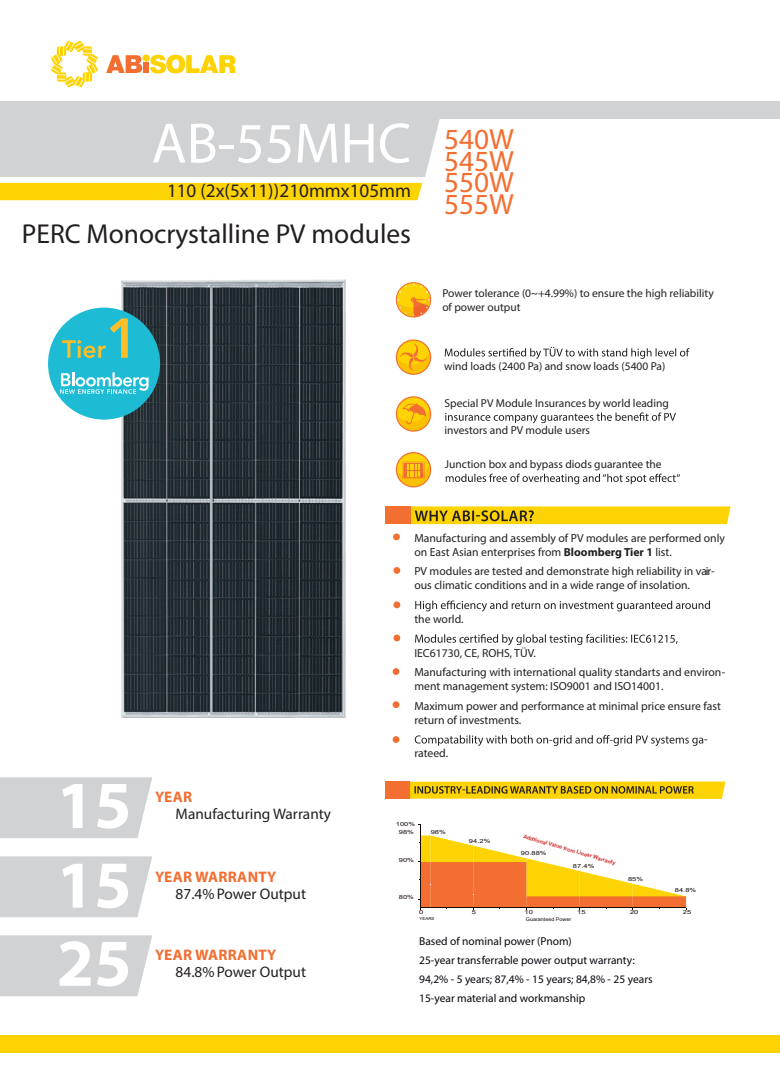
<style>
.page{position:relative;width:780px;height:1088px;background:#fff}
.page>*{position:absolute;margin:0;border:0;box-sizing:border-box;transform-origin:0 0}
.t1{font:700 67.5px/78.9px "Myriad Pro";color:#fff;text-align:justify}
.t2{font:57.38px "Myriad Pro";color:#fff}
.t3{font:29.25px/21.6px "Myriad Pro";color:#f36e31;text-align:justify}
.t4{font:27.5px "Myriad Pro";color:#231f20}
.t5{font:19.12px "Myriad Pro";color:#231f20}
.t6{font:15.25px "Myriad Pro";color:#231f20}
.t7{font:700 15.25px "Myriad Pro";letter-spacing:.02em;color:#f36e31}
.t8{font:13px "Myriad Pro";color:#231f20}
.t9{font:11.88px "Myriad Pro";color:#231f20}
.t10{font:11.75px/14px "Myriad Pro";color:#231f20}
.t11{font:11.5px/13.8px "Myriad Pro";color:#231f20}
.t12{font:11.5px/19.1px "Myriad Pro";color:#07090e}
.t13{font:5.62px/8.6px "Arial";color:#170b0c;text-align:center;scale:1.35 1}
.t14{font:700 5.38px "Arial";color:#cd2b29}
.t15{font:5px "Arial";color:#170b0c;scale:1.09 1}
.t16{font:4.12px "Arial";color:#170b0c;scale:1.09 1}
.s1{font-weight:700}
</style>
<div class="page">
<div style="left:384px;top:781px;width:25px;height:18px;background:#f36e31"></div>
<svg style="left:409px;top:781px;width:316px;height:18px;background:#dcb915"></svg>
<svg style="left:418px;top:835px;width:268px;height:75px"></svg>
<hr style="left:420px;top:824px;width:1px;height:84px;background:#170b0c">
<hr style="left:420px;top:908px;width:266px;height:1px;background:#170b0c">
<div style="left:0;top:1035px;width:780px;height:17px;background:#fed304"></div>
<svg style="left:51px;top:41px;width:47px;height:46px"></svg>
<svg style="left:106px;top:55px;width:36px;height:18px"></svg>
<div style="left:143px;top:63px;width:6px;height:10px;background:#f36e31"></div>
<svg style="left:150px;top:55px;width:86px;height:19px"></svg>
<div style="left:142px;top:54px;width:8px;height:8px;background:#fed304;border-radius:50%"></div>
<div style="left:0;top:777px;width:152px;height:61px;background:#d1d2d4"></div>
<div style="left:0;top:856px;width:152px;height:61px;background:#d1d2d4"></div>
<div style="left:0;top:935px;width:152px;height:61px;background:#d1d2d4"></div>
<div style="left:0;top:102px;width:780px;height:17px;background:#d1d2d4"></div>
<div style="left:0;top:119px;width:440px;height:58px;background:#d1d2d4"></div>
<div style="left:0;top:183px;width:422px;height:17px;background:#fed304"></div>
<div style="left:385px;top:506px;width:25px;height:18px;background:#f36e31"></div>
<svg style="left:410px;top:506px;width:320px;height:18px;background:#ebc40d"></svg>
<svg style="left:415px;top:600px;width:295px;height:11px"></svg>
<svg style="left:415px;top:634px;width:262px;height:11px"></svg>
<svg style="left:415px;top:735px;width:288px;height:11px"></svg>
<div style="left:393px;top:533px;width:7px;height:7px;background:#f36e31;border-radius:50%"></div>
<div style="left:393px;top:567px;width:7px;height:7px;background:#f36e31;border-radius:50%"></div>
<div style="left:393px;top:601px;width:7px;height:7px;background:#f36e31;border-radius:50%"></div>
<div style="left:393px;top:634px;width:7px;height:7px;background:#f36e31;border-radius:50%"></div>
<div style="left:392px;top:668px;width:7px;height:7px;background:#f36e31;border-radius:50%"></div>
<div style="left:392px;top:701px;width:7px;height:7px;background:#f36e31;border-radius:50%"></div>
<div style="left:392px;top:736px;width:7px;height:7px;background:#f36e31;border-radius:50%"></div>
<svg style="left:396px;top:282px;width:35px;height:35px"></svg>
<svg style="left:397px;top:283px;width:33px;height:33px"></svg>
<svg style="left:396px;top:339px;width:35px;height:36px"></svg>
<div style="left:397px;top:341px;width:33px;height:33px;background:#fed304;border-radius:50%"></div>
<svg style="left:397px;top:344px;width:32px;height:29px"></svg>
<svg style="left:396px;top:396px;width:35px;height:36px"></svg>
<svg style="left:397px;top:397px;width:33px;height:33px"></svg>
<svg style="left:397px;top:402px;width:32px;height:28px"></svg>
<svg style="left:396px;top:452px;width:35px;height:35px"></svg>
<svg style="left:397px;top:453px;width:33px;height:33px"></svg>
<div style="left:402px;top:462px;width:22px;height:16px;border:1px solid #fed304"></div>
<svg style="left:397px;top:464px;width:32px;height:22px"></svg>
<svg style="left:444px;top:347px;width:245px;height:12px"></svg>
<svg style="left:445px;top:412px;width:231px;height:11px"></svg>
<svg style="left:445px;top:474px;width:235px;height:10px"></svg>
<img style="left:122px;top:280px;width:223px;height:437px">
<svg style="left:48px;top:308px;width:112px;height:112px;background:#4eb8c2"></svg>
<h2 class="t2" style="left:151px;top:108px;width:261px">AB-55MHC</h2>
<h3 class="t5" style="left:167px;top:179px;width:245px">110 (2x(5x11))210mmx105mm</h3>
<h3 class="t4" style="left:22px;top:217px;width:390px">PERC Monocrystalline PV modules</h3>
<h3 class="t3" style="left:444px;top:128px;width:71px">540W 545W 550W 555W</h3>
<p class="t11" style="left:442px;top:286px;width:273px">Power tolerance (0~+4.99%) to ensure the high reliability of power output</p>
<p class="t8" style="left:443px;top:295px;width:88px">To Module” loss.</p>
<p class="t11" style="left:444px;top:359px;width:223px">wind loads (2400 Pa) and snow loads (5400 Pa)</p>
<p class="t11" style="left:444px;top:396px;width:226px">Special PV Module Insurances by world leading</p>
<p class="t11" style="left:444px;top:423px;width:147px">investors and PV module users</p>
<p class="t11" style="left:445px;top:457px;width:218px">Junction box and bypass diods guarantee the</p>
<p class="t8" style="left:443px;top:400px;width:266px">50% Higher Yield due to better shading response</p>
<h1 class="t1" style="left:57px;top:763px;width:76px">15<br>15<br>25</h1>
<p class="t7" style="left:155px;top:787px;width:39px">YEAR</p>
<p class="t6" style="left:176px;top:805px;width:157px">Manufacturing Warranty</p>
<p class="t7" style="left:155px;top:866px;width:123px">YEAR WARRANTY</p>
<p class="t6" style="left:176px;top:884px;width:132px">87.4% Power Output</p>
<p class="t7" style="left:155px;top:944px;width:123px">YEAR WARRANTY</p>
<p class="t6" style="left:176px;top:962px;width:132px">84.8% Power Output</p>
<p class="t10" style="left:414px;top:531px;width:312px">Manufacturing and assembly of PV modules are performed only on East Asian enterprises from <span class="s1">Bloomberg Tier 1</span> list.</p>
<p class="t10" style="left:414px;top:564px;width:302px">PV modules are tested and demonstrate high reliability in vair&shy;ous climatic conditions and in a wide range of insolation.</p>
<p class="t10" style="left:414px;top:612px;width:51px">the world.</p>
<p class="t10" style="left:414px;top:643px;width:313px;line-height:19.6px">IEC61730, CE, ROHS, TÜV.<br>Manufacturing with international quality standarts and environ-</p>
<p class="t10" style="left:414px;top:676px;width:308px;line-height:19.6px">ment management system: ISO9001 and ISO14001.<br>Maximum power and performance at minimal price ensure fast</p>
<p class="t10" style="left:414px;top:713px;width:108px">return of investments.</p>
<p class="t10" style="left:704px;top:732px;width:5px">-</p>
<p class="t10" style="left:414px;top:746px;width:35px">rateed.</p>
<p class="t9" style="left:459px;top:632px;width:7px">c</p>
<p class="t13" style="left:396px;top:819px;width:16px">100%<br>98%</p>
<p class="t13" style="left:431px;top:828px;width:13px">98%</p>
<p class="t13" style="left:399px;top:856px;width:13px">90%</p>
<p class="t13" style="left:399px;top:892px;width:13px">80%</p>
<p class="t13" style="left:469px;top:837px;width:17px">94.2%</p>
<p class="t14" style="left:524px;top:832px;width:97px;rotate:16deg">Addtional Value from Linear Warranty</p>
<p class="t13" style="left:521px;top:849px;width:20px">90.88%</p>
<p class="t13" style="left:573px;top:861px;width:17px">87.4%</p>
<p class="t13" style="left:628px;top:875px;width:13px">85%</p>
<p class="t13" style="left:675px;top:886px;width:17px">84.8%</p>
<p class="t13" style="left:419px;top:908px;width:5px">0</p>
<p class="t13" style="left:472px;top:908px;width:5px">5</p>
<p class="t13" style="left:524px;top:908px;width:8px">10</p>
<p class="t13" style="left:577px;top:908px;width:8px">15</p>
<p class="t13" style="left:630px;top:908px;width:8px">20</p>
<p class="t13" style="left:682px;top:908px;width:8px">25</p>
<p class="t15" style="left:526px;top:915px;width:43px">Guaranteed Power</p>
<p class="t16" style="left:419px;top:916px;width:15px">YEARS</p>
<p class="t12" style="left:419px;top:931px;width:235px">Based of nominal power (Pnom)<br>25-year transferrable power output warranty:<br>94,2% - 5 years; 87,4% - 15 years; 84,8% - 25 years 15-year material and workmanship</p>
</div>
